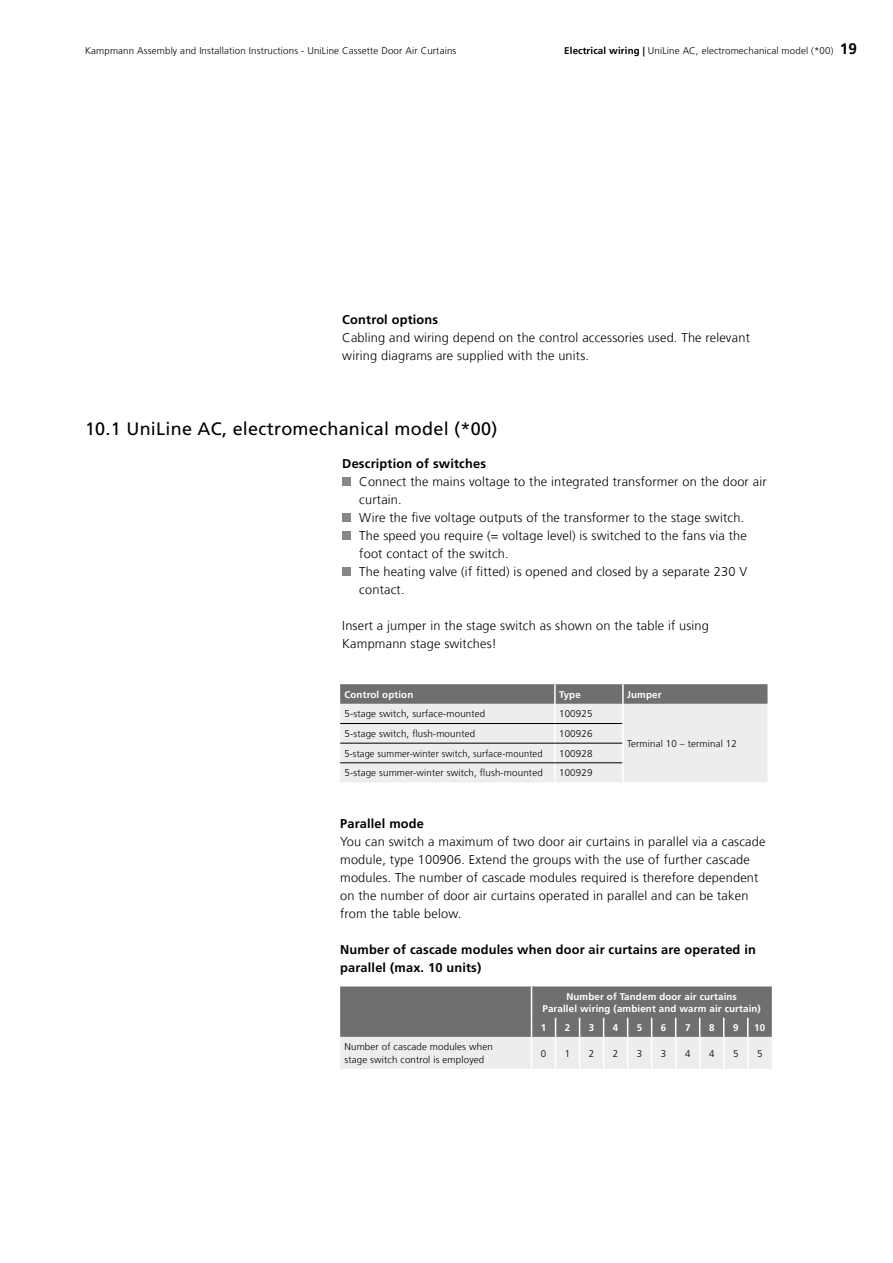
<style>
.page{position:relative;width:893px;height:1263px;background:#fff}
.page>*{position:absolute;margin:0;border:0;box-sizing:border-box;transform-origin:0 0}
.t1{font:18px "Frutiger LT Com";letter-spacing:.015em;color:#000}
.t2{font:300 12.75px/18px "Frutiger LT Com";letter-spacing:.015em;color:#000}
.t3{font:700 12.75px/18px "Frutiger LT Com";letter-spacing:.015em;color:#000}
.t4{font:300 9.75px/12.8px "Frutiger LT Com";letter-spacing:.015em;color:#000}
.t5{font:700 9.75px/12px "Frutiger LT Com";letter-spacing:.015em;color:#fff;text-align:center}
.t6{font:300 9.75px "Frutiger LT Com";letter-spacing:.015em;color:#000;scale:.95 1}
.s1{font-weight:700}
.s2{font-weight:700;font-size:15.3px}
</style>
<div class="page">
<div style="left:342px;top:477px;width:9px;height:9px;background:#878787"></div>
<div style="left:342px;top:513px;width:9px;height:9px;background:#878787"></div>
<div style="left:342px;top:531px;width:9px;height:9px;background:#878787"></div>
<div style="left:342px;top:567px;width:9px;height:9px;background:#878787"></div>
<svg style="left:340px;top:684px;width:427px;height:98px;background:#d2d2d2"></svg>
<hr style="left:340px;top:723px;width:215px;height:1px;background:#000">
<hr style="left:555px;top:723px;width:67px;height:1px;background:#000">
<hr style="left:340px;top:743px;width:215px;height:1px;background:#000">
<hr style="left:555px;top:743px;width:67px;height:1px;background:#000">
<hr style="left:340px;top:762px;width:215px;height:1px;background:#000">
<hr style="left:555px;top:762px;width:67px;height:1px;background:#000">
<svg style="left:340px;top:986px;width:432px;height:83px;background:#a3a3a3"></svg>
<hr style="left:531px;top:1037px;width:1px;height:32px;background:#fff">
<hr style="left:555px;top:1037px;width:1px;height:32px;background:#fff">
<hr style="left:579px;top:1037px;width:1px;height:32px;background:#fff">
<hr style="left:603px;top:1037px;width:1px;height:32px;background:#fff">
<hr style="left:627px;top:1037px;width:1px;height:32px;background:#fff">
<hr style="left:651px;top:1037px;width:1px;height:32px;background:#fff">
<hr style="left:675px;top:1037px;width:1px;height:32px;background:#fff">
<hr style="left:699px;top:1037px;width:1px;height:32px;background:#fff">
<hr style="left:723px;top:1037px;width:1px;height:32px;background:#fff">
<hr style="left:747px;top:1037px;width:1px;height:32px;background:#fff">
<p class="t4" style="left:85px;top:44px;width:373px">Kampmann Assembly and Installation Instructions - UniLine Cassette Door Air Curtains</p>
<p class="t4" style="left:564px;top:44px;width:294px"><span class="s1">Electrical wiring |</span> UniLine AC, electromechanical model (*00) <span class="s2">19</span></p>
<p class="t3" style="left:342px;top:311px;width:97px">Control options</p>
<p class="t2" style="left:342px;top:329px;width:409px">Cabling and wiring depend on the control accessories used. The relevant wiring diagrams are supplied with the units.</p>
<h1 class="t1" style="left:85px;top:418px;width:414px">10.1 UniLine AC, electromechanical model (*00)</h1>
<p class="t3" style="left:342px;top:455px;width:145px">Description of switches</p>
<p class="t2" style="left:359px;top:473px;width:409px">Connect the mains voltage to the integrated transformer on the door air curtain.<br>Wire the five voltage outputs of the transformer to the stage switch.<br>The speed you require (= voltage level) is switched to the fans via the foot contact of the switch.<br>The heating valve (if fitted) is opened and closed by a separate 230 V contact.</p>
<p class="t2" style="left:342px;top:617px;width:368px">Insert a jumper in the stage switch as shown on the table if using<br>Kampmann stage switches!</p>
<p class="t5" style="left:344px;top:688px;width:70px">Control option</p>
<p class="t5" style="left:559px;top:688px;width:23px">Type</p>
<p class="t5" style="left:627px;top:688px;width:36px">Jumper</p>
<p class="t4" style="left:344px;top:708px;width:142px">5-stage switch, surface-mounted</p>
<p class="t4" style="left:559px;top:708px;width:35px">100925</p>
<p class="t4" style="left:627px;top:737px;width:111px">Terminal 10 – terminal 12</p>
<p class="t4" style="left:344px;top:727px;width:132px">5-stage switch, flush-mounted</p>
<p class="t4" style="left:559px;top:727px;width:35px">100926</p>
<p class="t6" style="left:344px;top:748px;width:210px">5-stage summer-winter switch, surface-mounted</p>
<p class="t4" style="left:559px;top:747px;width:35px">100928</p>
<p class="t4" style="left:344px;top:767px;width:200px">5-stage summer-winter switch, flush-mounted</p>
<p class="t4" style="left:559px;top:767px;width:35px">100929</p>
<p class="t3" style="left:340px;top:815px;width:85px">Parallel mode</p>
<p class="t2" style="left:340px;top:833px;width:427px">You can switch a maximum of two door air curtains in parallel via a cascade module, type 100906. Extend the groups with the use of further cascade modules. The number of cascade modules required is therefore dependent on the number of door air curtains operated in parallel and can be taken from the table below.</p>
<p class="t3" style="left:340px;top:941px;width:417px">Number of cascade modules when door air curtains are operated in parallel (max. 10 units)</p>
<p class="t5" style="left:542px;top:990px;width:220px">Number of Tandem door air curtains<br>Parallel wiring (ambient and warm air curtain)</p>
<p class="t5" style="left:541px;top:1021px;width:7px">1</p>
<p class="t5" style="left:565px;top:1021px;width:7px">2</p>
<p class="t5" style="left:589px;top:1021px;width:7px">3</p>
<p class="t5" style="left:613px;top:1021px;width:7px">4</p>
<p class="t5" style="left:637px;top:1021px;width:7px">5</p>
<p class="t5" style="left:661px;top:1021px;width:7px">6</p>
<p class="t5" style="left:685px;top:1021px;width:7px">7</p>
<p class="t5" style="left:709px;top:1021px;width:7px">8</p>
<p class="t5" style="left:733px;top:1021px;width:7px">9</p>
<p class="t5" style="left:754px;top:1021px;width:12px">10</p>
<p class="t4" style="left:344px;top:1040px;width:150px">Number of cascade modules when stage switch control is employed</p>
<p class="t4" style="left:541px;top:1047px;width:7px">0</p>
<p class="t4" style="left:565px;top:1047px;width:7px">1</p>
<p class="t4" style="left:589px;top:1047px;width:7px">2</p>
<p class="t4" style="left:613px;top:1047px;width:7px">2</p>
<p class="t4" style="left:637px;top:1047px;width:7px">3</p>
<p class="t4" style="left:661px;top:1047px;width:7px">3</p>
<p class="t4" style="left:685px;top:1047px;width:7px">4</p>
<p class="t4" style="left:709px;top:1047px;width:7px">4</p>
<p class="t4" style="left:733px;top:1047px;width:7px">5</p>
<p class="t4" style="left:757px;top:1047px;width:7px">5</p>
</div>
